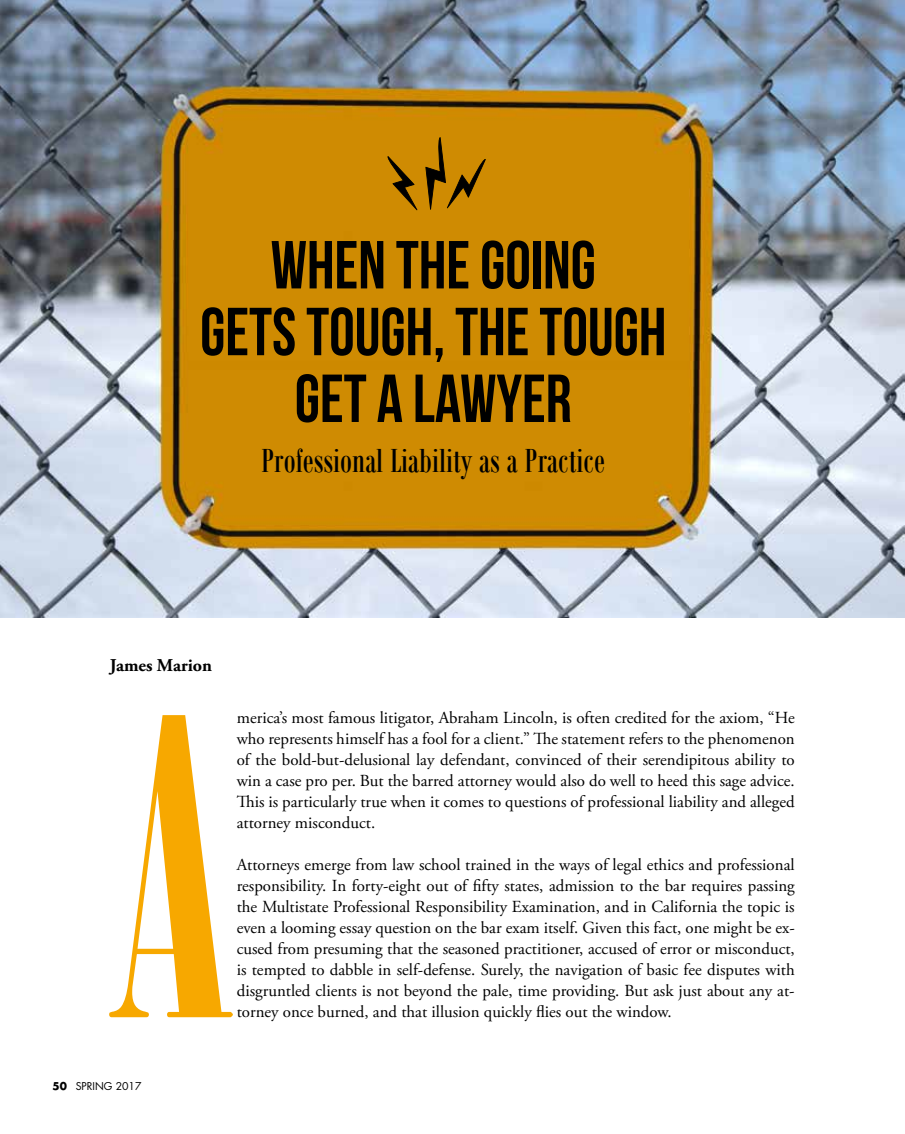
<style>
.page{position:relative;width:905px;height:1134px;background:#fff}
.page>*{position:absolute;margin:0;border:0;box-sizing:border-box;transform-origin:0 0}
.t1{font:417.15px "Bodoni MT Poster Compressed";color:#f7a800}
.t2{font:67.8px/66.8px "Bebas Neue";color:#000;text-align:center;scale:.95 1}
.t3{font:36px "Bodoni MT Condensed";color:#000}
.t4{font:700 18px "Adobe Garamond Pro";color:#000}
.t5{font:16.8px/21px "Adobe Garamond Pro";color:#000;text-align:justify}
.t6{font:10.5px "Futura Std";color:#000}
.s1{font-weight:700}
</style>
<div class="page">
<img style="left:0;top:0;width:904px;height:618px">
<svg style="left:387px;top:156px;width:30px;height:54px;background:#a06b01"></svg>
<svg style="left:425px;top:137px;width:61px;height:73px;background:#a87001"></svg>
<h2 class="t2" style="left:200px;top:231px;width:492px">WHEN THE GOING<br>GETS TOUGH, THE TOUGH<br>GET A LAWYER</h2>
<h3 class="t3" style="left:261px;top:439px;width:345px">Professional Liability as a Practice</h3>
<p class="t4" style="left:110px;top:655px;width:104px">James Marion</p>
<h1 class="t1" style="left:109px;top:628px;width:129px">A</h1>
<p class="t5" style="left:237px;top:708px;width:559px">merica’s most famous litigator, Abraham Lincoln, is often credited for the axiom, “He who represents himself has a fool for a client.” The statement refers to the phenomenon of the bold-but-delusional lay defendant, convinced of their serendipitous ability to win a case pro per. But the barred attorney would also do well to heed this sage advice.<br>This is particularly true when it comes to questions of professional liability and alleged attorney misconduct.</p>
<p class="t5" style="left:237px;top:855px;width:559px">Attorneys emerge from law school trained in the ways of legal ethics and professional responsibility. In forty-eight out of fifty states, admission to the bar requires passing the Multistate Professional Responsibility Examination, and in California the topic is even a looming essay question on the bar exam itself. Given this fact, one might be ex&shy;cused from presuming that the seasoned practitioner, accused of error or misconduct, is tempted to dabble in self-defense. Surely, the navigation of basic fee disputes with disgruntled clients is not beyond the pale, time providing. But ask just about any at&shy;torney once burned, and that illusion quickly flies out the window.</p>
<p class="t6" style="left:52px;top:1080px;width:90px"><span class="s1">50</span> SPRING 2017</p>
</div>
